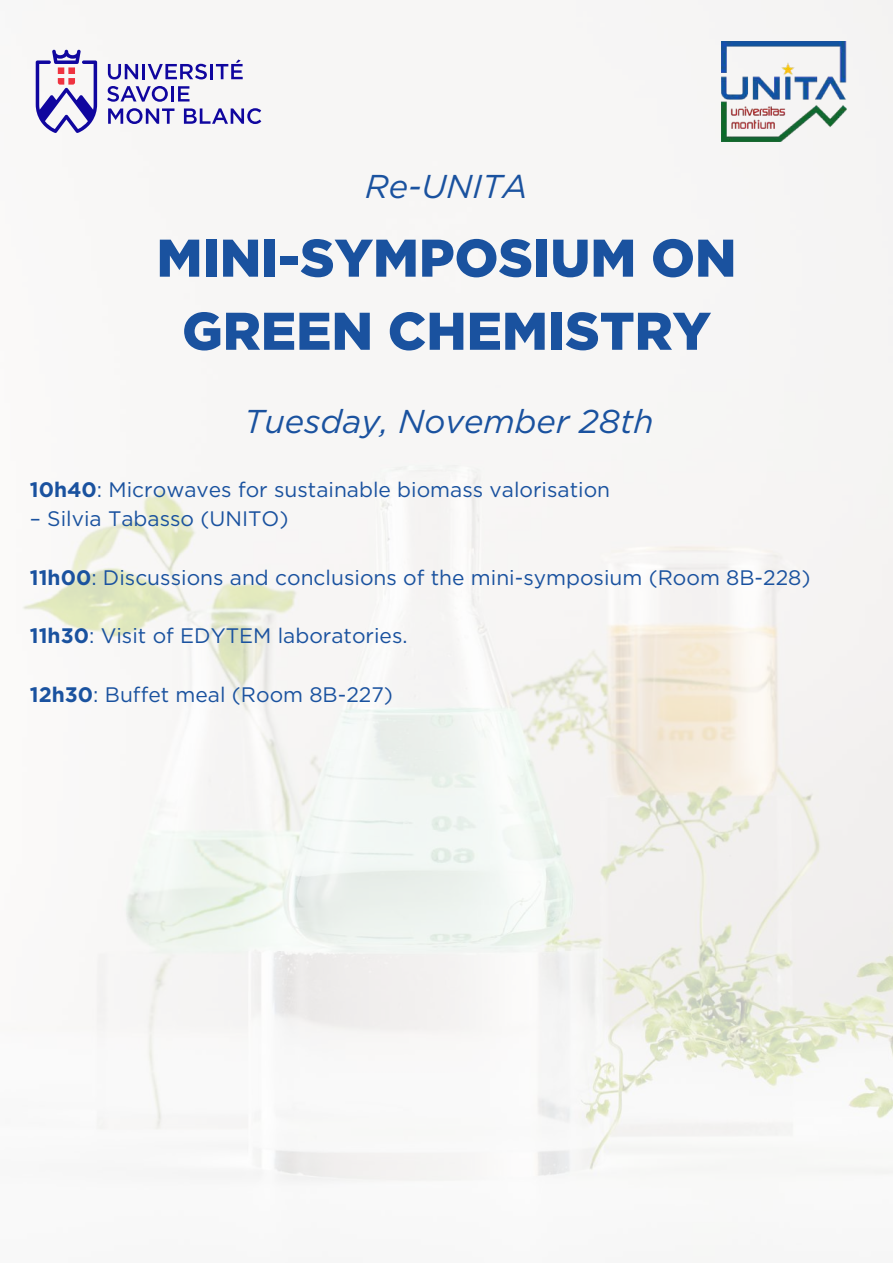
<style>
.page{position:relative;width:893px;height:1264px;background:#fff}
.page>*{position:absolute;margin:0;border:0;box-sizing:border-box;transform-origin:0 0}
.t1{font:900 52.95px/73.1px "Gotham";color:#1a529f;text-align:center}
.t2{font:italic 33px "Gotham";color:#1a529f}
.t3{font:21px "Gotham";color:#1a529f}
.s1{font-weight:700}
</style>
<div class="page">
<img style="left:22px;top:0;width:870px;height:1182px">
<svg style="left:108px;top:64px;width:30px;height:15px"></svg>
<hr style="left:142px;top:64px;width:3px;height:15px;background:#10069f">
<svg style="left:148px;top:64px;width:59px;height:15px"></svg>
<hr style="left:210px;top:64px;width:3px;height:15px;background:#10069f">
<svg style="left:216px;top:60px;width:27px;height:19px"></svg>
<svg style="left:107px;top:86px;width:61px;height:16px"></svg>
<hr style="left:171px;top:86px;width:3px;height:15px;background:#10069f">
<svg style="left:178px;top:86px;width:11px;height:15px"></svg>
<svg style="left:108px;top:108px;width:66px;height:16px"></svg>
<svg style="left:184px;top:108px;width:77px;height:16px"></svg>
<svg style="left:36px;top:50px;width:61px;height:83px"></svg>
<img style="left:721px;top:41px;width:125px;height:100px">
<h2 class="t2" style="left:365px;top:166px;width:164px">Re-UNITA</h2>
<h1 class="t1" style="left:156px;top:224px;width:581px">MINI-SYMPOSIUM ON<br>GREEN CHEMISTRY</h1>
<h2 class="t2" style="left:244px;top:401px;width:411px">Tuesday, November 28th</h2>
<p class="t3" style="left:30px;top:477px;width:581px"><span class="s1">10h40</span>: Microwaves for sustainable biomass valorisation</p>
<p class="t3" style="left:30px;top:506px;width:260px">– Silvia Tabasso (UNITO)</p>
<p class="t3" style="left:30px;top:564px;width:782px"><span class="s1">11h00</span>: Discussions and conclusions of the mini-symposium (Room 8B-228)</p>
<p class="t3" style="left:30px;top:623px;width:379px"><span class="s1">11h30</span>: Visit of EDYTEM laboratories.</p>
<p class="t3" style="left:30px;top:681px;width:364px"><span class="s1">12h30</span>: Buffet meal (Room 8B-227)</p>
</div>
